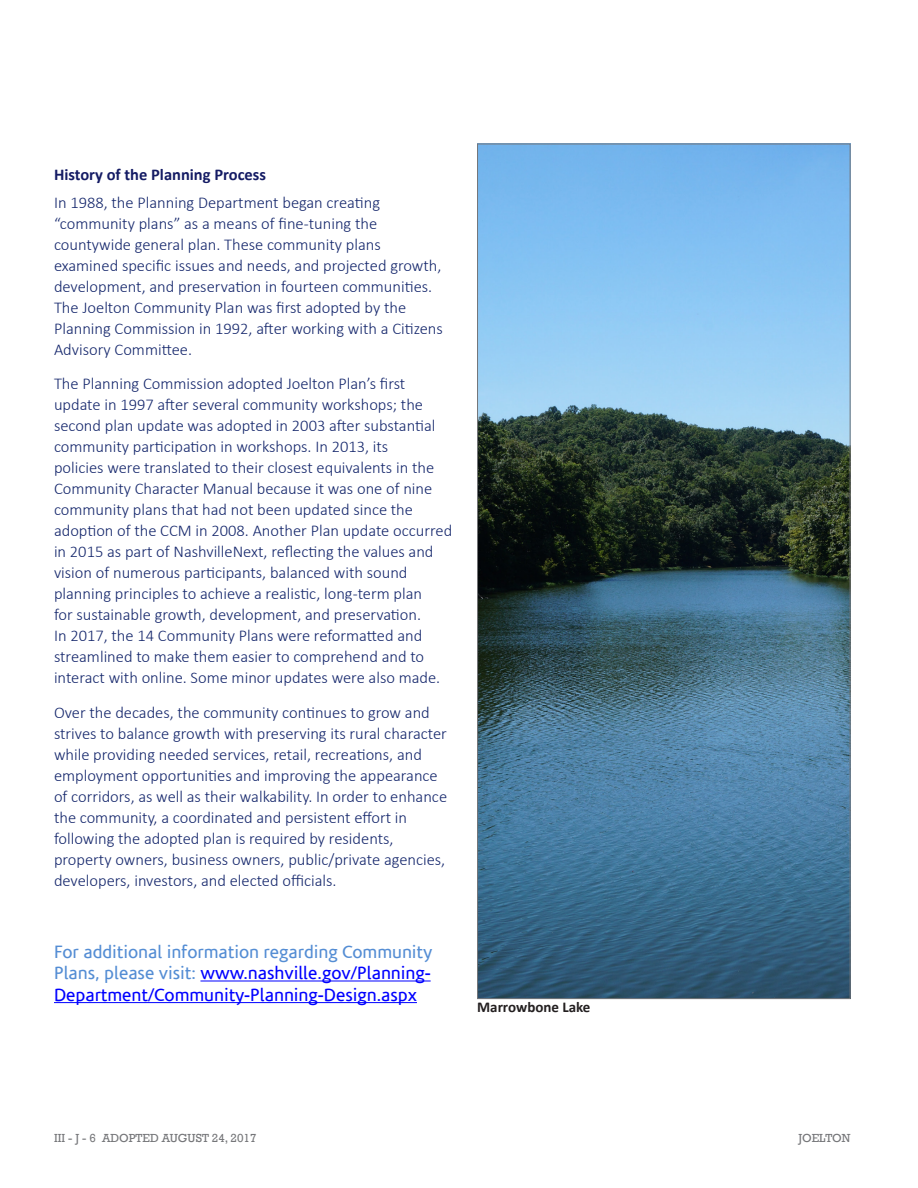
<style>
.page{position:relative;width:918px;height:1188px;background:#fff}
.page>*{position:absolute;margin:0;border:0;box-sizing:border-box;transform-origin:0 0}
.Web_link_additional{font:18px/21.6px "Corisande";color:#00f;text-align:justify}
.Sidebar_Body_3{font:300 16.5px/21px "Calibri";color:#15276c}
.Sidebar_Heading{font:700 16.5px "Calibri";color:#141b64}
.Figure_label{font:700 15px "Calibri";color:#231f20}
.t1{font:12px "Rockwell";color:#757679}
.s1{color:#548dd4}
</style>
<div class="page">
<hr style="left:200px;top:981px;width:231px;height:1px;background:#00f">
<hr style="left:54px;top:1002px;width:363px;height:1px;background:#00f">
<img style="left:479px;top:146px;width:369px;height:851px">
<p class="Sidebar_Heading" style="left:54px;top:164px;width:214px">History of the Planning Process</p>
<p class="Sidebar_Body_3" style="left:54px;top:192px;width:390px">In 1988, the Planning Department began creating “community plans” as a means of fine-tuning the countywide general plan. These community plans examined specific issues and needs, and projected growth, development, and preservation in fourteen communities.<br>The Joelton Community Plan was first adopted by the Planning Commission in 1992, after working with a Citizens Advisory Committee.</p>
<p class="Sidebar_Body_3" style="left:54px;top:373px;width:400px">The Planning Commission adopted Joelton Plan’s first update in 1997 after several community workshops; the second plan update was adopted in 2003 after substantial community participation in workshops. In 2013, its<br>policies were translated to their closest equivalents in the Community Character Manual because it was one of nine community plans that had not been updated since the adoption of the CCM in 2008. Another Plan update occurred in 2015 as part of NashvilleNext, reflecting the values and vision of numerous participants, balanced with sound planning principles to achieve a realistic, long-term plan<br>for sustainable growth, development, and preservation.<br>In 2017, the 14 Community Plans were reformatted and streamlined to make them easier to comprehend and to interact with online. Some minor updates were also made.</p>
<p class="Sidebar_Body_3" style="left:54px;top:702px;width:395px">Over the decades, the community continues to grow and strives to balance growth with preserving its rural character while providing needed services, retail, recreations, and employment opportunities and improving the appearance of corridors, as well as their walkability. In order to enhance the community, a coordinated and persistent effort in following the adopted plan is required by residents, property owners, business owners, public/private agencies, developers, investors, and elected officials.</p>
<p class="Web_link_additional" style="left:54px;top:941px;width:380px"><span class="s1">For additional information regarding Community Plans, please visit:</span> www.nashville.gov/Planning-Department/Community-Planning-Design.aspx</p>
<p class="Figure_label" style="left:477px;top:997px;width:115px">Marrowbone Lake</p>
<p class="t1" style="left:54px;top:1131px;width:204px">III - J - 6 ADOPTED AUGUST 24, 2017</p>
<p class="t1" style="left:798px;top:1131px;width:54px">JOELTON</p>
</div>
